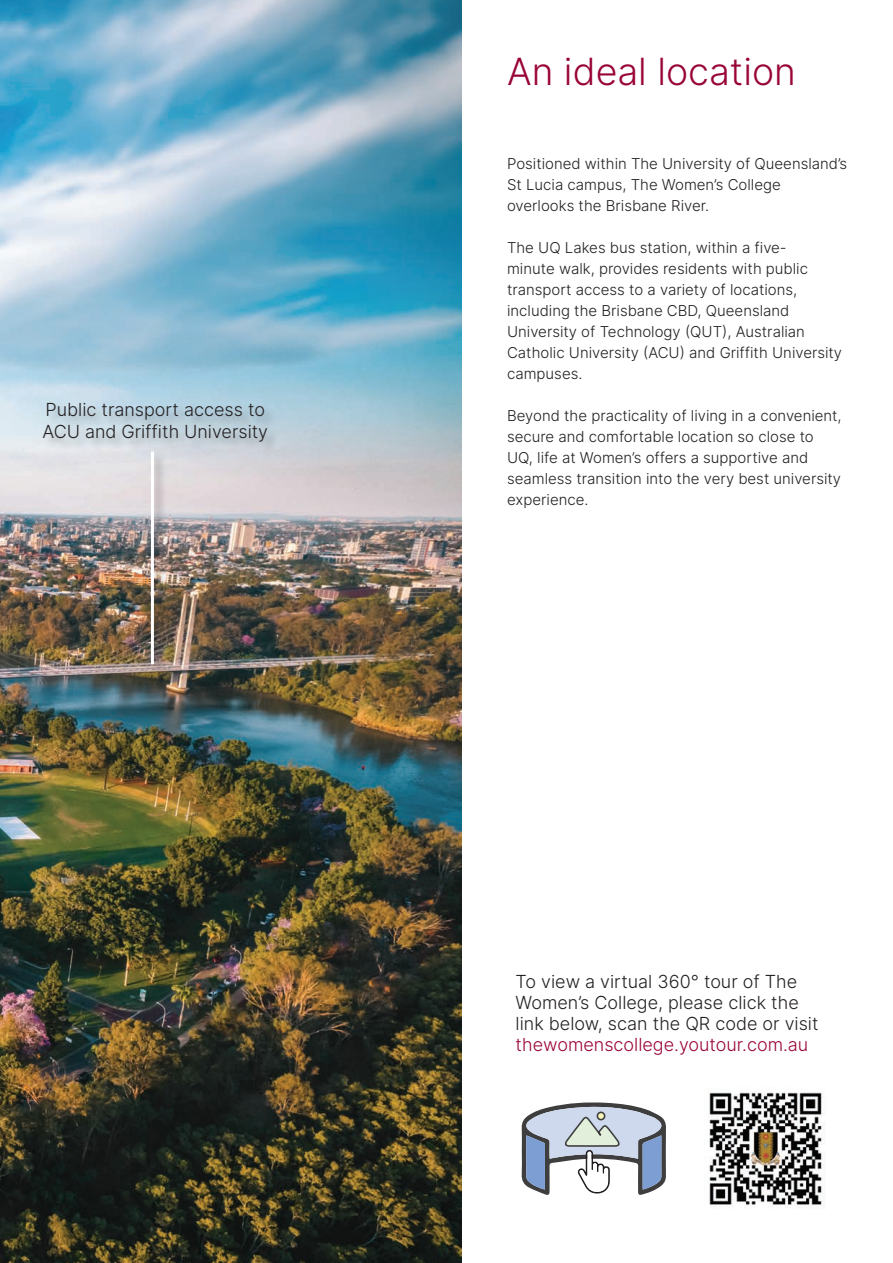
<style>
.page{position:relative;width:893px;height:1263px;background:#fff}
.page>*{position:absolute;margin:0;border:0;box-sizing:border-box;transform-origin:0 0}
.t1{font:300 37.5px "Inter";color:#990438}
.t2{font:300 18px/21px "Inter";color:#231f20}
.t3{font:300 18px "Inter";color:#990438}
.t4{font:300 15px/21px "Inter";color:#231f20}
</style>
<div class="page">
<img style="left:0;top:0;width:461px;height:1263px">
<div style="left:43px;top:402px;width:237px;height:52px;background:#231f20;opacity:.36"></div>
<img style="left:709px;top:1092px;width:116px;height:116px">
<svg style="left:522px;top:1102px;width:144px;height:93px"></svg>
<div style="left:150px;top:451px;width:17px;height:226px;background:#231f20;opacity:.36"></div>
<hr style="left:151px;top:451px;width:3px;height:213px;background:#fff">
<p class="t2" style="left:43px;top:399px;width:227px;line-height:21.6px">Public transport access to<br>ACU and Griffith University</p>
<h1 class="t1" style="left:507px;top:44px;width:290px">An ideal location</h1>
<p class="t4" style="left:507px;top:152px;width:342px">Positioned within The University of Queensland’s<br>St Lucia campus, The Women’s College overlooks the Brisbane River.</p>
<p class="t4" style="left:507px;top:236px;width:337px">The UQ Lakes bus station, within a five-<br>minute walk, provides residents with public transport access to a variety of locations, including the Brisbane CBD, Queensland University of Technology (QUT), Australian Catholic University (ACU) and Griffith University campuses.</p>
<p class="t4" style="left:507px;top:404px;width:336px">Beyond the practicality of living in a convenient, secure and comfortable location so close to UQ, life at Women’s offers a supportive and seamless transition into the very best university experience.</p>
<p class="t2" style="left:516px;top:970px;width:304px">To view a virtual 360° tour of The<br>Women’s College, please click the link below, scan the QR code or visit</p>
<p class="t3" style="left:516px;top:1031px;width:294px">thewomenscollege.youtour.com.au</p>
</div>
